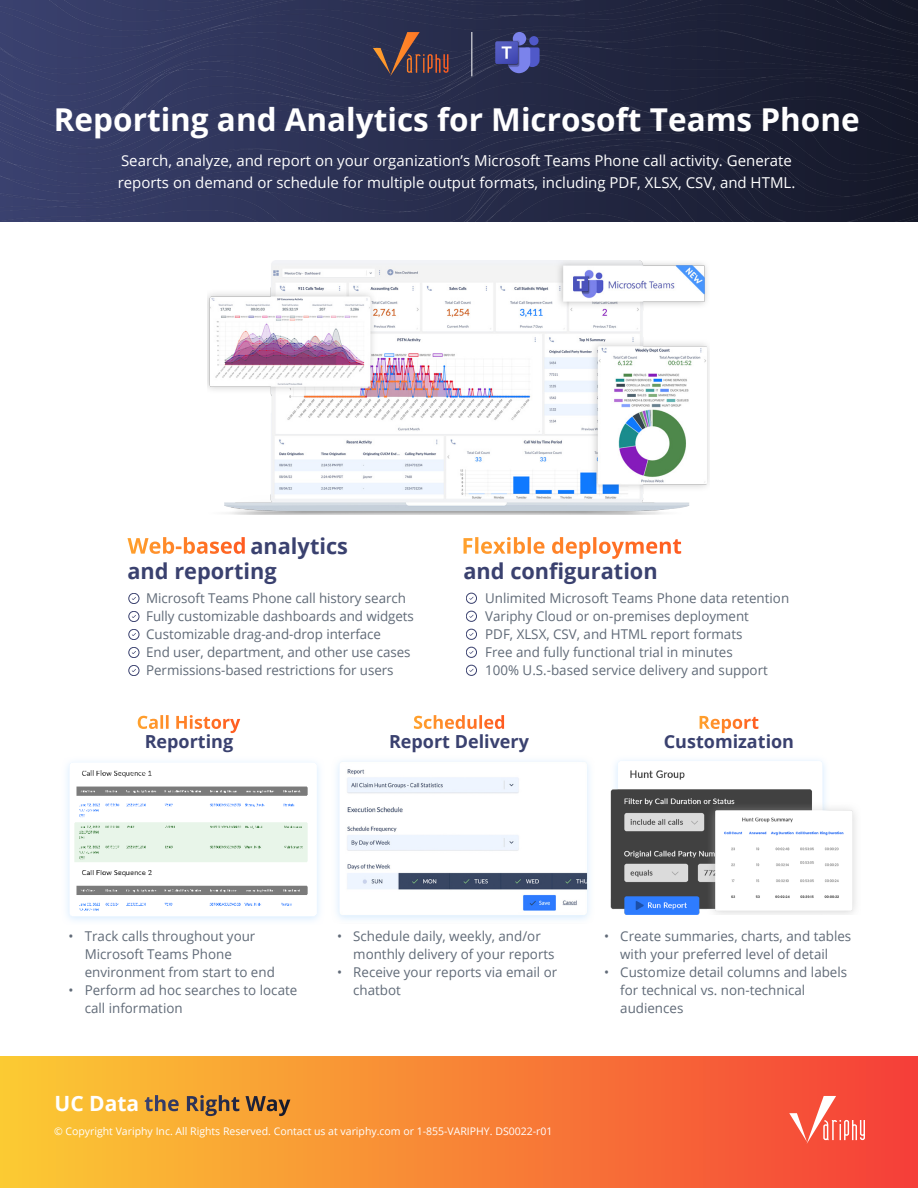
<style>
.page{position:relative;width:918px;height:1188px;background:#fff}
.page>*{position:absolute;margin:0;border:0;box-sizing:border-box;transform-origin:0 0}
.t1{font:700 31.5px "Open Sans";color:#fff}
.t2{font:700 21.75px/25.5px "Open Sans";color:#3a416f}
.t3{font:700 21px "Open Sans";color:#fff}
.t4{font:700 18px "Open Sans";color:#3a416f}
.t5{font:15px/22.5px "Open Sans";color:#fff}
.t6{font:13.5px/18px "Open Sans";color:#606a77}
.t7{font:10.5px "Open Sans";color:#fff}
</style>
<div class="page">
<svg style="left:128px;top:537px;width:117px;height:17px"></svg>
<svg style="left:464px;top:537px;width:217px;height:17px"></svg>
<svg style="left:138px;top:715px;width:92px;height:14px"></svg>
<svg style="left:414px;top:715px;width:90px;height:14px"></svg>
<svg style="left:700px;top:716px;width:58px;height:17px"></svg>
<img style="left:207px;top:261px;width:503px;height:254px">
<div style="left:129px;top:593px;width:10px;height:11px;border:1px solid #3a416f;border-radius:50%"></div>
<div style="left:129px;top:611px;width:10px;height:11px;border:1px solid #3a416f;border-radius:50%"></div>
<div style="left:129px;top:629px;width:10px;height:11px;border:1px solid #3a416f;border-radius:50%"></div>
<div style="left:129px;top:665px;width:10px;height:11px;border:1px solid #3a416f;border-radius:50%"></div>
<div style="left:129px;top:647px;width:10px;height:11px;border:1px solid #3a416f;border-radius:50%"></div>
<div style="left:466px;top:593px;width:11px;height:11px;border:1px solid #3a416f;border-radius:50%"></div>
<div style="left:466px;top:611px;width:11px;height:11px;border:1px solid #3a416f;border-radius:50%"></div>
<div style="left:466px;top:629px;width:11px;height:11px;border:1px solid #3a416f;border-radius:50%"></div>
<div style="left:466px;top:665px;width:11px;height:11px;border:1px solid #3a416f;border-radius:50%"></div>
<div style="left:466px;top:647px;width:11px;height:11px;border:1px solid #3a416f;border-radius:50%"></div>
<div style="left:0;top:1056px;width:918px;height:132px;background:linear-gradient(to right,#fbcb33,#f53e39)"></div>
<svg style="left:145px;top:1095px;width:132px;height:21px;background:#b6823c"></svg>
<img style="left:0;top:0;width:918px;height:222px">
<svg style="left:373px;top:32px;width:75px;height:44px;background:#523d47"></svg>
<hr style="left:472px;top:32px;width:1px;height:44px;background:#fff">
<div style="left:529px;top:36px;width:10px;height:9px;background:#5059c9;border-radius:50%"></div>
<div style="left:513px;top:32px;width:13px;height:13px;background:#7b83eb;border-radius:50%"></div>
<svg style="left:495px;top:40px;width:45px;height:33px"></svg>
<svg style="left:788px;top:1095px;width:77px;height:49px;background:#f76c5c"></svg>
<img style="left:66px;top:760px;width:524px;height:161px">
<img style="left:610px;top:760px;width:246px;height:155px">
<p class="t1" style="left:54px;top:97px;width:807px">Reporting and Analytics for Microsoft Teams Phone</p>
<p class="t5" style="left:118px;top:149px;width:679px">Search, analyze, and report on your organization’s Microsoft Teams Phone call activity. Generate reports on demand or schedule for multiple output formats, including PDF, XLSX, CSV, and HTML.</p>
<p class="t2" style="left:128px;top:532px;width:222px;text-indent:123px">analytics and reporting</p>
<p class="t6" style="left:130px;top:589px;width:277px">• Microsoft Teams Phone call history search</p>
<p class="t6" style="left:130px;top:607px;width:285px">• Fully customizable dashboards and widgets</p>
<p class="t6" style="left:130px;top:625px;width:253px">• Customizable drag-and-drop interface</p>
<p class="t6" style="left:130px;top:643px;width:282px">• End user, department, and other use cases</p>
<p class="t6" style="left:130px;top:661px;width:265px">• Permissions-based restrictions for users</p>
<p class="t2" style="left:464px;top:558px;width:196px">and configuration</p>
<p class="t6" style="left:469px;top:589px;width:322px">• Unlimited Microsoft Teams Phone data retention</p>
<p class="t6" style="left:469px;top:607px;width:281px">• Variphy Cloud or on-premises deployment</p>
<p class="t6" style="left:469px;top:625px;width:275px">• PDF, XLSX, CSV, and HTML report formats</p>
<p class="t6" style="left:469px;top:643px;width:265px">• Free and fully functional trial in minutes</p>
<p class="t6" style="left:469px;top:661px;width:300px">• 100% U.S.-based service delivery and support</p>
<p class="t4" style="left:145px;top:729px;width:90px">Reporting</p>
<p class="t4" style="left:389px;top:729px;width:141px">Report Delivery</p>
<p class="t4" style="left:664px;top:729px;width:132px">Customization</p>
<p class="t6" style="left:85px;top:927px;width:192px;text-indent:-16px">• Track calls throughout your<br>Microsoft Teams Phone environment from start to end</p>
<p class="t6" style="left:85px;top:981px;width:214px;text-indent:-16px">• Perform ad hoc searches to locate call information</p>
<p class="t3" style="left:55px;top:1089px;width:86px">UC Data</p>
<p class="t6" style="left:353px;top:927px;width:203px;text-indent:-16px">• Schedule daily, weekly, and/or monthly delivery of your reports</p>
<p class="t6" style="left:353px;top:963px;width:205px;text-indent:-16px">• Receive your reports via email or chatbot</p>
<p class="t7" style="left:54px;top:1124px;width:500px">© Copyright Variphy Inc. All Rights Reserved. Contact us at variphy.com or 1-855-VARIPHY. DS0022-r01</p>
<p class="t6" style="left:604px;top:927px;width:249px;text-align:center">• Create summaries, charts, and tables with your preferred level of detail</p>
<p class="t6" style="left:620px;top:963px;width:228px;text-indent:-16px">• Customize detail columns and labels for technical vs. non-technical audiences</p>
</div>
